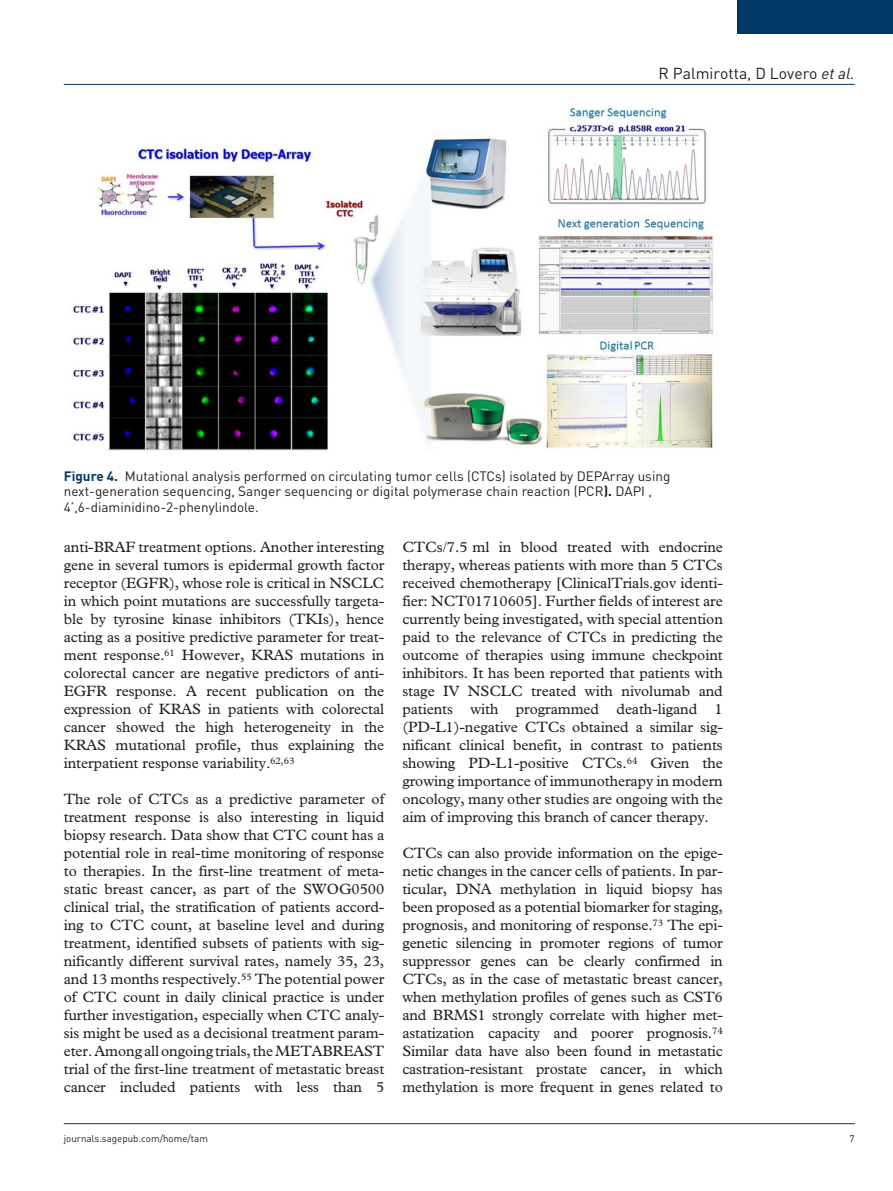
<style>
.page{position:relative;width:893px;height:1191px;background:#fff}
.page>*{position:absolute;margin:0;border:0;box-sizing:border-box;transform-origin:0 0}
.t1{font:15.75px "DIN";color:#231f20}
.t2{font:15px/18px "Plantin Std";letter-spacing:-.005em;color:#231f20;text-align:justify}
.t3{font:13.5px/15.8px "DIN";color:#231f20}
.t4{font:9.75px "DIN";color:#231f20}
.s1{font-style:italic}
.s2{font-weight:700;color:#003865}
.s3{font-weight:700}
</style>
<div class="page">
<hr style="left:64px;top:84px;width:791px;height:1px;background:#003865">
<hr style="left:64px;top:1123px;width:791px;height:1px;background:#003865">
<div style="left:738px;top:0;width:155px;height:34px;background:#003865"></div>
<img style="left:73px;top:107px;width:641px;height:344px">
<p class="t1" style="left:659px;top:63px;width:198px">R Palmirotta, D Lovero <span class="s1">et al.</span></p>
<p class="t3" style="left:64px;top:468px;width:608px"><span class="s2">Figure 4.</span> Mutational analysis performed on circulating tumor cells (CTCs) isolated by DEPArray using next-generation sequencing, Sanger sequencing or digital polymerase chain reaction (PCR<span class="s3">).</span> DAPI ,<br>4’,6-diaminidino-2-phenylindole.</p>
<p class="t2" style="left:64px;top:538px;width:322px">anti-BRAF treatment options. Another interesting gene in several tumors is epidermal growth factor receptor (EGFR), whose role is critical in NSCLC in which point mutations are successfully targeta&shy;ble by tyrosine kinase inhibitors (TKIs), hence acting as a positive predictive parameter for treat&shy;ment response.<sup>61</sup> However, KRAS mutations in colorectal cancer are negative predictors of anti-EGFR response. A recent publication on the expression of KRAS in patients with colorectal cancer showed the high heterogeneity in the KRAS mutational profile, thus explaining the interpatient response variability.<sup>62,63</sup></p>
<p class="t2" style="left:64px;top:790px;width:322px">The role of CTCs as a predictive parameter of treatment response is also interesting in liquid biopsy research. Data show that CTC count has a potential role in real-time monitoring of response to therapies. In the first-line treatment of meta&shy;static breast cancer, as part of the SWOG0500 clinical trial, the stratification of patients accord&shy;ing to CTC count, at baseline level and during treatment, identified subsets of patients with sig&shy;nificantly different survival rates, namely 35, 23, and 13 months respectively.<sup>55</sup> The potential power of CTC count in daily clinical practice is under further investigation, especially when CTC analy&shy;sis might be used as a decisional treatment param&shy;eter. Among all ongoing trials, the METABREAST trial of the first-line treatment of metastatic breast cancer included patients with less than 5</p>
<p class="t2" style="left:402px;top:538px;width:322px">CTCs/7.5 ml in blood treated with endocrine therapy, whereas patients with more than 5 CTCs received chemotherapy [ClinicalTrials.gov identi&shy;fier: NCT01710605]. Further fields of interest are currently being investigated, with special attention paid to the relevance of CTCs in predicting the outcome of therapies using immune checkpoint inhibitors. It has been reported that patients with stage IV NSCLC treated with nivolumab and patients with programmed death-ligand 1 (PD-L1)-negative CTCs obtained a similar sig&shy;nificant clinical benefit, in contrast to patients showing PD-L1-positive CTCs.<sup>64</sup> Given the growing importance of immunotherapy in modern oncology, many other studies are ongoing with the aim of improving this branch of cancer therapy.</p>
<p class="t2" style="left:402px;top:844px;width:322px">CTCs can also provide information on the epige&shy;netic changes in the cancer cells of patients. In par&shy;ticular, DNA methylation in liquid biopsy has been proposed as a potential biomarker for staging, prognosis, and monitoring of response.<sup>73</sup> The epi&shy;genetic silencing in promoter regions of tumor suppressor genes can be clearly confirmed in CTCs, as in the case of metastatic breast cancer, when methylation profiles of genes such as CST6 and BRMS1 strongly correlate with higher met&shy;astatization capacity and poorer prognosis.<sup>74<br></sup>Similar data have also been found in metastatic castration-resistant prostate cancer, in which methylation is more frequent in genes related to</p>
<p class="t4" style="left:64px;top:1132px;width:146px">journals.sagepub.com/home/tam</p>
<p class="t4" style="left:850px;top:1132px;width:7px">7</p>
</div>
